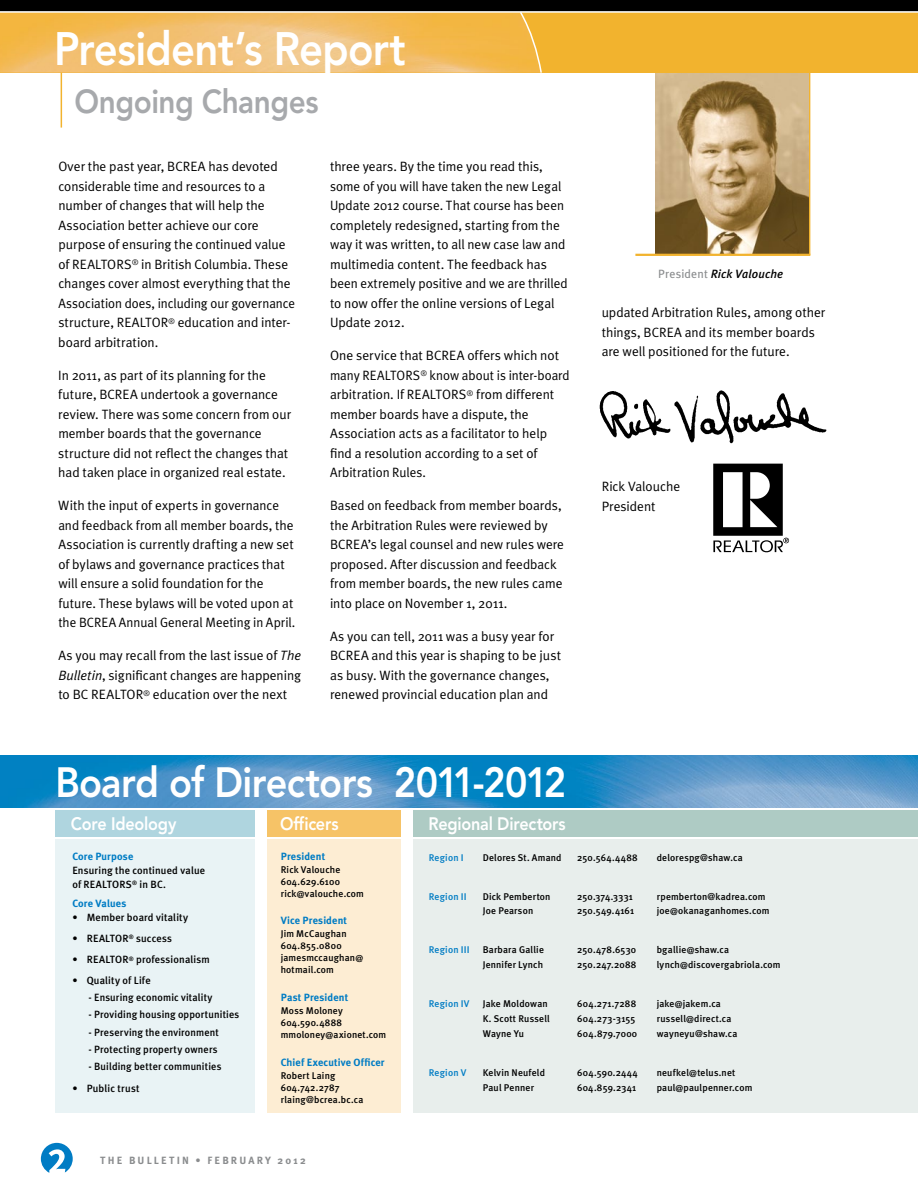
<style>
.page{position:relative;width:918px;height:1188px;background:#fff}
.page>*{position:absolute;margin:0;border:0;box-sizing:border-box;transform-origin:0 0}
.t1{font:800 46.5px "Avenir LT Std";letter-spacing:-.02em;color:#fff;scale:.9 1}
.t2{font:800 42px "Avenir LT Std";letter-spacing:-.02em;color:#fff;scale:.9 1}
.t3{font:800 33px "Avenir LT Std";letter-spacing:-.015em;color:#a7a9ac;scale:.9 1}
.t4{font:800 18px "Avenir LT Std";letter-spacing:-.015em;color:#fff;scale:.9 1}
.t5{font:13.5px/19.5px "Meta Plus Normal";color:#000}
.t6{font:italic 500 12px "Meta Plus";letter-spacing:.01em;color:#000}
.t7{font:500 10.5px/13.5px "Meta Plus";letter-spacing:.015em;color:#000}
.t8{font:700 10.5px "Meta Plus";letter-spacing:.015em;color:#007cc4}
.t9{font:700 10.5px "Meta Plus";letter-spacing:.21em;color:#8a8c8e}
.t10{font:500 9.75px/12px "Meta Plus";letter-spacing:.02em;color:#000}
.t11{font:500 9.75px "Meta Plus";letter-spacing:.015em;color:#007cc4}
.s1{font-style:italic}
.s2{font-weight:400;font-style:normal;color:#8a8c8e}
</style>
<div class="page">
<img style="left:0;top:756px;width:918px;height:51px">
<div style="left:55px;top:810px;width:208px;height:27px;background:#afd5df"></div>
<div style="left:262px;top:810px;width:148px;height:27px;background:#f6c367"></div>
<div style="left:405px;top:810px;width:513px;height:27px;background:#aecbc4"></div>
<div style="left:405px;top:840px;width:513px;height:273px;background:#e8eeec"></div>
<div style="left:262px;top:840px;width:143px;height:273px;background:#fdedd3"></div>
<div style="left:55px;top:840px;width:207px;height:273px;background:#e9f3f5"></div>
<div style="left:401px;top:808px;width:11px;height:311px;background:#fff"></div>
<div style="left:255px;top:808px;width:11px;height:311px;background:#fff"></div>
<svg style="left:808px;top:73px;width:2px;height:181px"></svg>
<img style="left:655px;top:73px;width:153px;height:181px">
<hr style="left:635px;top:254px;width:175px;height:2px;background:#f2b32e">
<div style="left:0;top:12px;width:918px;height:61px;background:#f2b32e"></div>
<img style="left:0;top:13px;width:518px;height:60px">
<div style="left:0;top:0;width:918px;height:12px;background:#000"></div>
<hr style="left:0;top:11px;width:918px;height:2px;background:#fff">
<svg style="left:518px;top:11px;width:25px;height:62px"></svg>
<svg style="left:713px;top:464px;width:76px;height:88px"></svg>
<img style="left:599px;top:390px;width:228px;height:54px">
<svg style="left:41px;top:1143px;width:32px;height:30px"></svg>
<hr style="left:61px;top:73px;width:1px;height:55px;background:#f2b32e">
<h1 class="t1" style="left:54px;top:21px;width:392px">President’s Report</h1>
<h3 class="t3" style="left:74px;top:82px;width:273px">Ongoing Changes</h3>
<p class="t5" style="left:58px;top:157px;width:238px">Over the past year, BCREA has devoted considerable time and resources to a number of changes that will help the Association better achieve our core purpose of ensuring the continued value of REALTORS<sup>®</sup> in British Columbia. These changes cover almost everything that the Association does, including our governance structure, REALTOR<sup>®</sup> education and inter&shy;board arbitration.</p>
<p class="t5" style="left:58px;top:365px;width:234px">In 2011, as part of its planning for the future, BCREA undertook a governance review. There was some concern from our member boards that the governance structure did not reflect the changes that had taken place in organized real estate.</p>
<p class="t5" style="left:58px;top:496px;width:239px">With the input of experts in governance and feedback from all member boards, the Association is currently drafting a new set of bylaws and governance practices that will ensure a solid foundation for the future. These bylaws will be voted upon at the BCREA Annual General Meeting in April.</p>
<p class="t5" style="left:58px;top:646px;width:244px;text-align:justify">As you may recall from the last issue of <span class="s1">The Bulletin</span>, significant changes are happening to BC REALTOR<sup>®</sup> education over the next</p>
<p class="t5" style="left:330px;top:157px;width:239px">three years. By the time you read this, some of you will have taken the new Legal Update 2012 course. That course has been completely redesigned, starting from the way it was written, to all new case law and multimedia content. The feedback has been extremely positive and we are thrilled to now offer the online versions of Legal Update 2012.</p>
<p class="t5" style="left:330px;top:346px;width:241px">One service that BCREA offers which not many REALTORS<sup>®</sup> know about is inter-board arbitration. If REALTORS<sup>®</sup> from different member boards have a dispute, the Association acts as a facilitator to help find a resolution according to a set of Arbitration Rules.</p>
<p class="t5" style="left:330px;top:496px;width:236px">Based on feedback from member boards, the Arbitration Rules were reviewed by BCREA’s legal counsel and new rules were proposed. After discussion and feedback from member boards, the new rules came into place on November 1, 2011.</p>
<p class="t5" style="left:330px;top:626px;width:233px">As you can tell, 2011 was a busy year for BCREA and this year is shaping to be just as busy. With the governance changes, renewed provincial education plan and</p>
<h2 class="t2" style="left:55px;top:757px;width:569px">Board of Directors 2011-2012</h2>
<p class="t6" style="left:658px;top:267px;width:126px"><span class="s2">President</span> Rick Valouche</p>
<p class="t5" style="left:602px;top:303px;width:225px">updated Arbitration Rules, among other things, BCREA and its member boards are well positioned for the future.</p>
<p class="t5" style="left:602px;top:477px;width:80px">Rick Valouche<br>President</p>
<h3 class="t4" style="left:71px;top:813px;width:119px">Core Ideology</h3>
<h3 class="t4" style="left:280px;top:813px;width:66px">Officers</h3>
<h3 class="t4" style="left:429px;top:813px;width:154px">Regional Directors</h3>
<p class="t8" style="left:281px;top:850px;width:46px">President</p>
<p class="t10" style="left:281px;top:863px;width:85px">Rick Valouche<br>604.629.6100 rick@valouche.com</p>
<p class="t8" style="left:281px;top:915px;width:68px">Vice President</p>
<p class="t10" style="left:281px;top:928px;width:84px">Jim McCaughan<br>604.855.0800 jamesmccaughan@ hotmail.com</p>
<p class="t8" style="left:281px;top:991px;width:69px">Past President</p>
<p class="t10" style="left:281px;top:1005px;width:107px">Moss Moloney<br>604.590.4888 mmoloney@axionet.com</p>
<p class="t8" style="left:281px;top:1056px;width:105px">Chief Executive Officer</p>
<p class="t10" style="left:281px;top:1069px;width:84px">Robert Laing<br>604.742.2787 rlaing@bcrea.bc.ca</p>
<p class="t8" style="left:72px;top:850px;width:63px">Core Purpose</p>
<p class="t7" style="left:72px;top:864px;width:134px">Ensuring the continued value of REALTORS<sup>®</sup> in BC.</p>
<p class="t8" style="left:72px;top:897px;width:56px">Core Values</p>
<p class="t7" style="left:72px;top:911px;width:117px">• Member board vitality</p>
<p class="t7" style="left:72px;top:932px;width:101px">• REALTOR<sup>®</sup> success</p>
<p class="t7" style="left:72px;top:953px;width:139px">• REALTOR<sup>®</sup> professionalism</p>
<p class="t7" style="left:72px;top:974px;width:80px">• Quality of Life</p>
<p class="t7" style="left:89px;top:991px;width:126px">- Ensuring economic vitality</p>
<p class="t7" style="left:89px;top:1008px;width:152px">- Providing housing opportunities</p>
<p class="t7" style="left:89px;top:1025px;width:132px">- Preserving the environment</p>
<p class="t7" style="left:89px;top:1043px;width:130px">- Protecting property owners</p>
<p class="t7" style="left:89px;top:1060px;width:134px">- Building better communities</p>
<p class="t7" style="left:72px;top:1081px;width:69px">• Public trust</p>
<p class="t11" style="left:429px;top:852px;width:36px">Region I</p>
<p class="t10" style="left:483px;top:851px;width:80px">Delores St. Amand</p>
<p class="t10" style="left:577px;top:851px;width:62px">250.564.4488</p>
<p class="t10" style="left:657px;top:851px;width:87px">delorespg@shaw.ca</p>
<p class="t11" style="left:429px;top:890px;width:39px">Region II</p>
<p class="t10" style="left:483px;top:890px;width:69px">Dick Pemberton</p>
<p class="t10" style="left:577px;top:890px;width:57px">250.374.3331</p>
<p class="t10" style="left:657px;top:890px;width:110px">rpemberton@kadrea.com</p>
<p class="t10" style="left:483px;top:905px;width:52px">Joe Pearson</p>
<p class="t10" style="left:577px;top:905px;width:58px">250.549.4161</p>
<p class="t10" style="left:657px;top:905px;width:114px">joe@okanaganhomes.com</p>
<p class="t11" style="left:429px;top:944px;width:42px">Region III</p>
<p class="t10" style="left:483px;top:944px;width:63px">Barbara Gallie</p>
<p class="t10" style="left:577px;top:944px;width:60px">250.478.6530</p>
<p class="t10" style="left:657px;top:944px;width:74px">bgallie@shaw.ca</p>
<p class="t10" style="left:483px;top:959px;width:62px">Jennifer Lynch</p>
<p class="t10" style="left:577px;top:959px;width:61px">250.247.2088</p>
<p class="t10" style="left:657px;top:959px;width:125px">lynch@discovergabriola.com</p>
<p class="t11" style="left:429px;top:998px;width:42px">Region IV</p>
<p class="t10" style="left:483px;top:998px;width:67px">Jake Moldowan</p>
<p class="t10" style="left:577px;top:998px;width:61px">604.271.7288</p>
<p class="t10" style="left:657px;top:998px;width:66px">jake@jakem.ca</p>
<p class="t10" style="left:483px;top:1013px;width:69px">K. Scott Russell</p>
<p class="t10" style="left:577px;top:1013px;width:60px">604.273-3155</p>
<p class="t10" style="left:657px;top:1013px;width:76px">russell@direct.ca</p>
<p class="t10" style="left:483px;top:1028px;width:43px">Wayne Yu</p>
<p class="t10" style="left:577px;top:1028px;width:61px">604.879.7000</p>
<p class="t10" style="left:657px;top:1028px;width:82px">wayneyu@shaw.ca</p>
<p class="t11" style="left:429px;top:1067px;width:39px">Region V</p>
<p class="t10" style="left:483px;top:1066px;width:64px">Kelvin Neufeld</p>
<p class="t10" style="left:577px;top:1066px;width:62px">604.590.2444</p>
<p class="t10" style="left:657px;top:1066px;width:80px">neufkel@telus.net</p>
<p class="t10" style="left:483px;top:1081px;width:53px">Paul Penner</p>
<p class="t10" style="left:577px;top:1081px;width:61px">604.859.2341</p>
<p class="t10" style="left:657px;top:1081px;width:97px">paul@paulpenner.com</p>
<p class="t9" style="left:100px;top:1154px;width:207px">The Bullet in • f eb ruary 2012</p>
</div>
